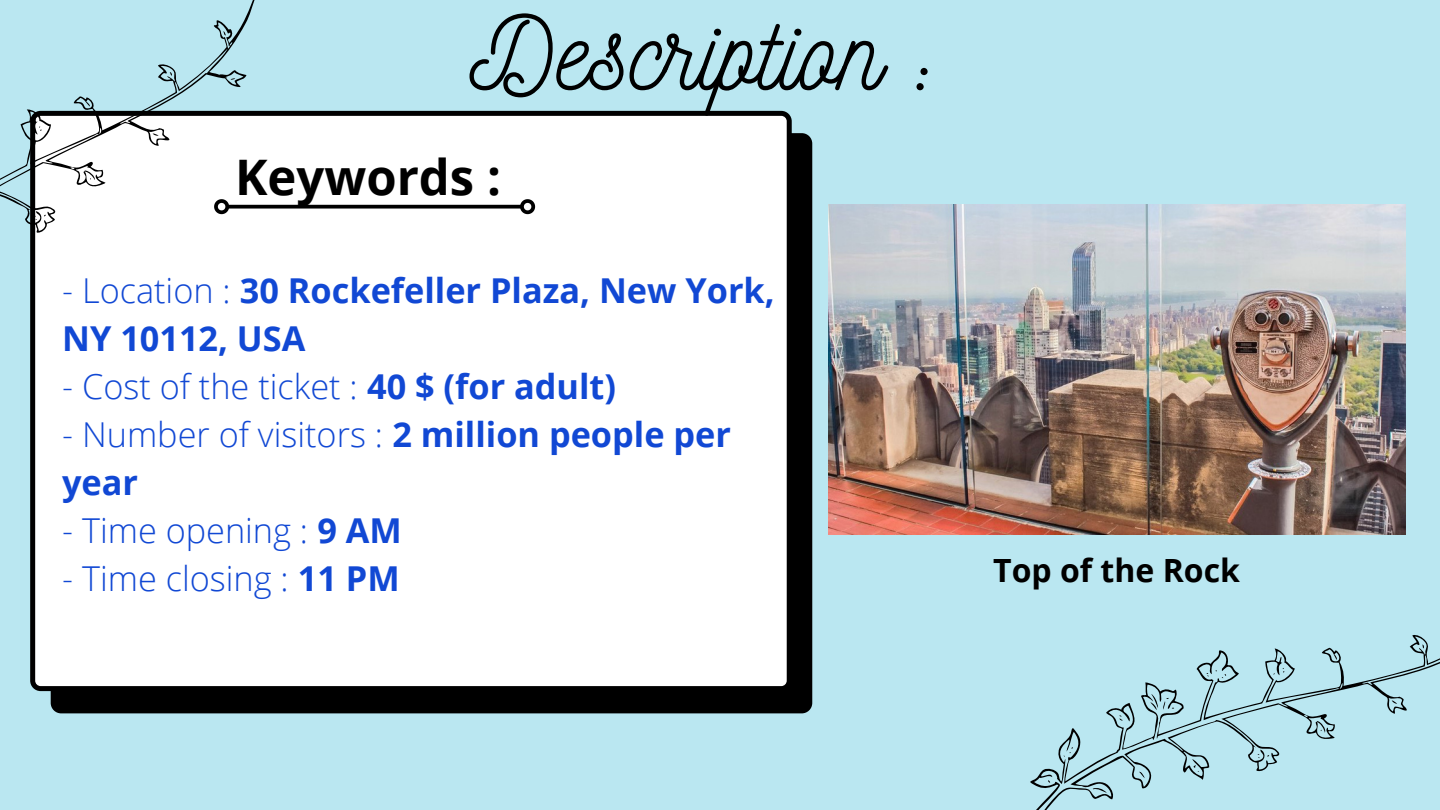
<style>
.page{position:relative;width:1440px;height:810px;background:#bae7f1}
.page>*{position:absolute;margin:0;border:0;box-sizing:border-box;transform-origin:0 0}
.t1{font:104.1px "Nickainley";color:#000}
.t2{font:700 49px "Open Sans";color:#000}
.t3{font:700 34.3px/48px "Open Sans";color:#1148d4}
.t4{font:300 34.3px "Open Sans";color:#1148d4}
.t5{font:700 32px "Open Sans";color:#000}
.s1{font-weight:300}
.s2{font-weight:700}
</style>
<div class="page">
<div style="left:51px;top:133px;width:761px;height:580px;background:#000"></div>
<div style="left:30px;top:111px;width:762px;height:580px;background:#fff"></div>
<svg style="left:295px;top:205px;width:223px;height:4px"></svg>
<svg style="left:518px;top:196px;width:20px;height:21px"></svg>
<svg style="left:1030px;top:472px;width:410px;height:338px"></svg>
<svg style="left:0;top:0;width:295px;height:452px;fill:#fff"></svg>
<img style="left:828px;top:205px;width:577px;height:330px">
<p class="t1" style="left:470px;top:-14px;width:472px">Description :</p>
<p class="t2" style="left:235px;top:142px;width:267px">Keywords :</p>
<p class="t3" style="left:62px;top:266px;width:714px"><span class="s1">- Location :</span> 30 Rockefeller Plaza, New York,<br>NY 10112, USA</p>
<p class="t4" style="left:62px;top:363px;width:555px">- Cost of the ticket : <span class="s2">40 $ (for adult)</span></p>
<p class="t3" style="left:62px;top:410px;width:670px"><span class="s1">- Number of visitors :</span> 2 million people per year</p>
<p class="t4" style="left:62px;top:507px;width:341px">- Time opening : <span class="s2">9 AM</span></p>
<p class="t4" style="left:62px;top:555px;width:339px">- Time closing : <span class="s2">11 PM</span></p>
<p class="t5" style="left:993px;top:548px;width:248px">Top of the Rock</p>
</div>
